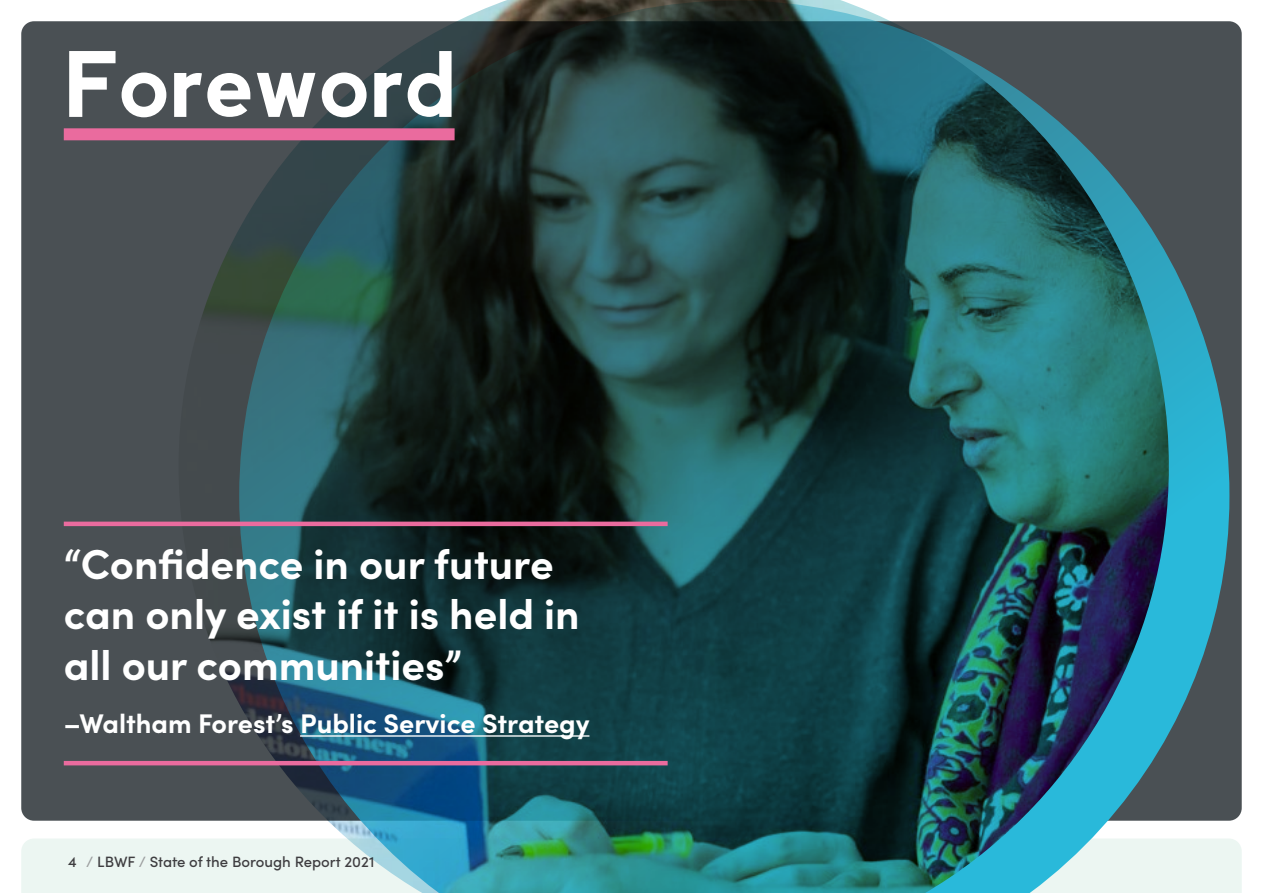
<style>
.page{position:relative;width:1263px;height:893px;background:#fff}
.page>*{position:absolute;margin:0;border:0;box-sizing:border-box;transform-origin:0 0}
.t1{font:90px "Abside";color:#fff}
.t2{font:700 42px/50.4px "Sofia Pro";color:#fff}
.t3{font:700 27px "Sofia Pro";color:#fff}
.t4{font:500 15px "Sofia Pro";color:#3e3d40}
.s1{color:#9c9e9f}
</style>
<div class="page">
<div style="left:21px;top:839px;width:1221px;height:54px;background:#ecf6f2"></div>
<div style="left:21px;top:21px;width:1221px;height:800px;background:#4a5054;border-radius:13px"></div>
<svg style="left:1169px;top:21px;width:60px;height:872px"></svg>
<img style="left:179px;top:0;width:990px;height:893px">
<hr style="left:300px;top:735px;width:289px;height:2px;background:#fff">
<hr style="left:64px;top:522px;width:604px;height:4px;background:#ea6b9e">
<hr style="left:64px;top:761px;width:604px;height:4px;background:#ea6b9e">
<div style="left:64px;top:128px;width:391px;height:12px;background:#ea6b9e"></div>
<h1 class="t1" style="left:64px;top:24px;width:396px">Foreword</h1>
<h1 class="t2" style="left:64px;top:535px;width:517px">“Confdence in our future can only exist if it is held in all our communities”</h1>
<h2 class="t3" style="left:64px;top:703px;width:527px">–Waltham Forest’s Public Service Strategy</h2>
<p class="t4" style="left:68px;top:851px;width:308px">4 <span class="s1">/</span> LBWF <span class="s1">/</span> State of the Borough Report 2021</p>
</div>
